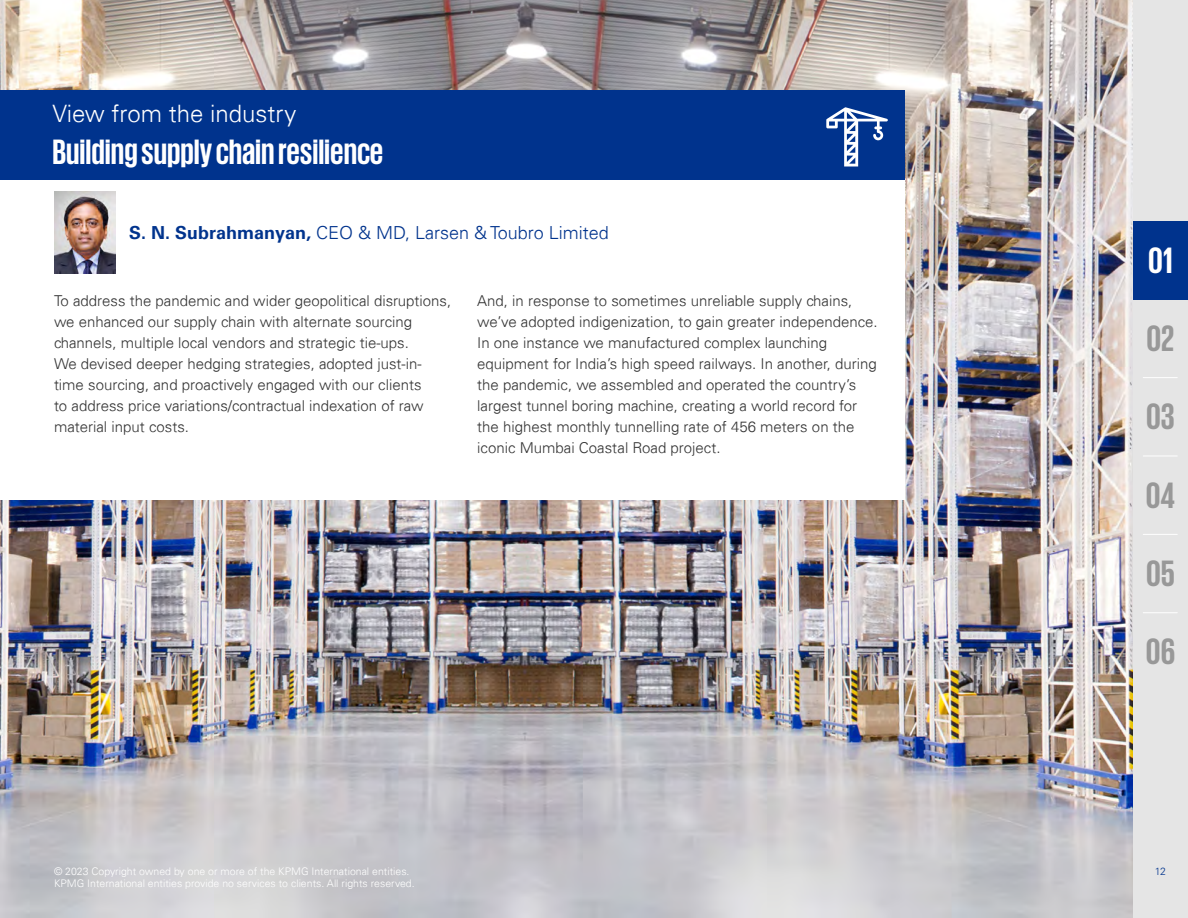
<style>
.page{position:relative;width:1188px;height:918px;background:#fff}
.page>*{position:absolute;margin:0;border:0;box-sizing:border-box;transform-origin:0 0}
.t1{font:700 37.5px/78.3px "KPMG";color:#989898;text-align:justify}
.t2{font:700 37.5px "KPMG";color:#fff}
.t3{font:700 36px "KPMG";color:#fff}
.t4{font:300 24px "Univers 45";color:#fff}
.t5{font:300 18px "Univers 45";color:#00338d}
.t6{font:300 15px/21px "Univers 45";color:#333}
.t7{font:300 10.5px/12px "Univers 45";color:#fff}
.t8{font:300 10.5px "Univers 45";color:#00338d}
.s1{font-family:"Univers";font-weight:700}
</style>
<div class="page">
<img style="left:0;top:0;width:1134px;height:918px">
<div style="left:0;top:180px;width:905px;height:319px;background:#fff"></div>
<div style="left:0;top:90px;width:905px;height:90px;background:#00338d"></div>
<svg style="left:826px;top:107px;width:62px;height:59px"></svg>
<img style="left:54px;top:192px;width:62px;height:82px">
<div style="left:1134px;top:0;width:54px;height:918px;background:#e5e5e5"></div>
<hr style="left:1143px;top:377px;width:34px;height:1px;background:#fff">
<hr style="left:1143px;top:456px;width:34px;height:1px;background:#fff">
<hr style="left:1143px;top:534px;width:34px;height:1px;background:#fff">
<hr style="left:1143px;top:612px;width:34px;height:1px;background:#fff">
<div style="left:1134px;top:221px;width:54px;height:79px;background:#00338d"></div>
<h3 class="t4" style="left:52px;top:99px;width:246px">View from the industry</h3>
<h2 class="t3" style="left:52px;top:133px;width:332px">Building supply chain resilience</h2>
<p class="t5" style="left:129px;top:221px;width:481px"><span class="s1">S. N. Subrahmanyan,</span> CEO &amp; MD, Larsen &amp; Toubro Limited</p>
<p class="t6" style="left:54px;top:290px;width:399px">To address the pandemic and wider geopolitical disruptions, we enhanced our supply chain with alternate sourcing channels, multiple local vendors and strategic tie-ups.<br>We devised deeper hedging strategies, adopted just-in&shy;time sourcing, and proactively engaged with our clients<br>to address price variations/contractual indexation of raw material input costs.</p>
<p class="t6" style="left:477px;top:290px;width:402px">And, in response to sometimes unreliable supply chains, we’ve adopted indigenization, to gain greater independence.<br>In one instance we manufactured complex launching equipment for India’s high speed railways. In another, during the pandemic, we assembled and operated the country’s largest tunnel boring machine, creating a world record for the highest monthly tunnelling rate of 456 meters on the iconic Mumbai Coastal Road project.</p>
<p class="t7" style="left:54px;top:865px;width:362px">© 2023 Copyright owned by one or more of the KPMG International entities.<br>KPMG International entities provide no services to clients. All rights reserved.</p>
<h1 class="t2" style="left:1148px;top:241px;width:26px">01</h1>
<h1 class="t1" style="left:1146px;top:298px;width:31px">02<br>03<br>04<br>05<br>06</h1>
<p class="t8" style="left:1155px;top:865px;width:13px">12</p>
</div>
